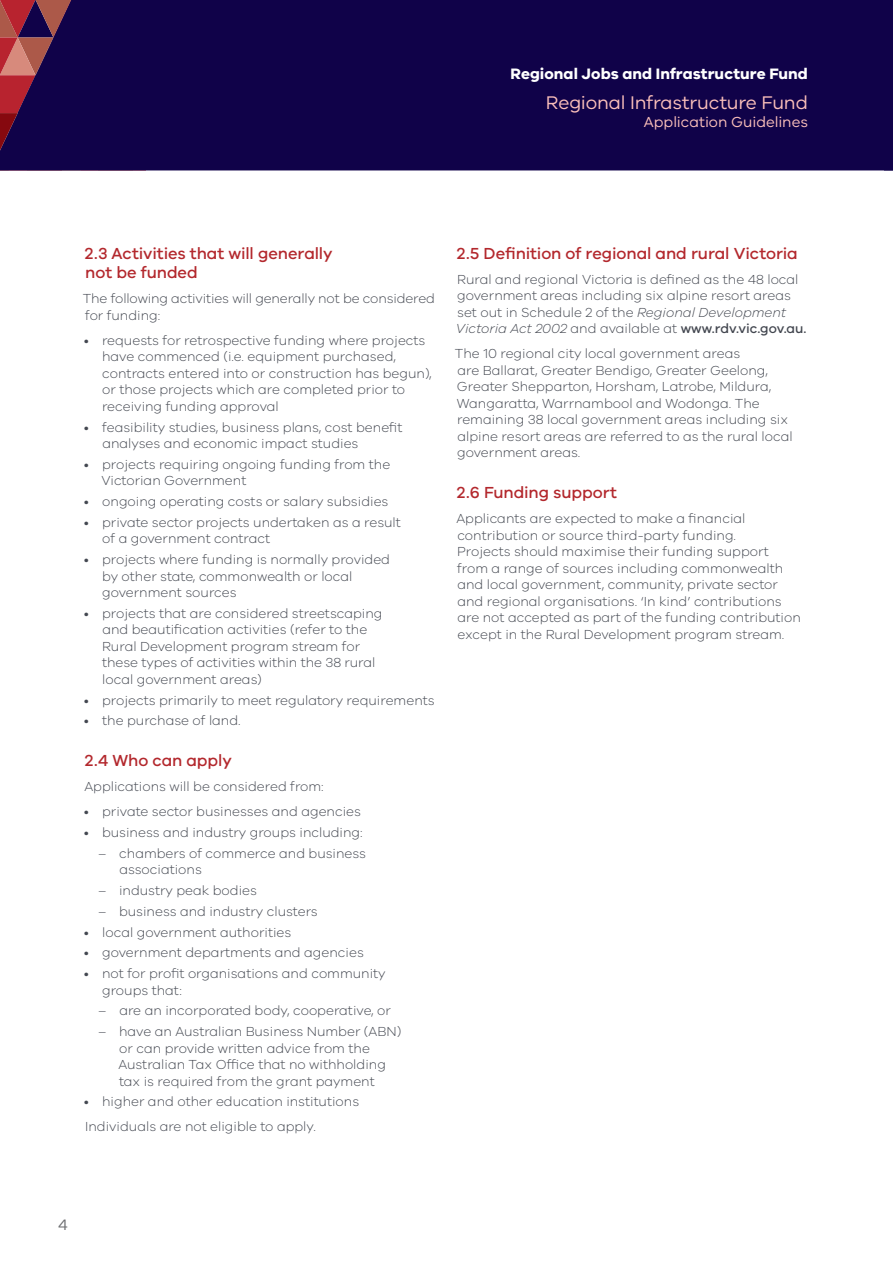
<style>
.page{position:relative;width:893px;height:1263px;background:#fff}
.page>*{position:absolute;margin:0;border:0;box-sizing:border-box;transform-origin:0 0}
.t1{font:18.9px "VIC";letter-spacing:-.01em;color:#fabfba}
.t2{font:500 16.5px/19.5px "VIC";letter-spacing:-.005em;color:#b3282d}
.t3{font:700 15.6px "VIC";letter-spacing:.005em;color:#fff}
.t4{font:15.6px "VIC";color:#6d6e71}
.t5{font:15px "VIC";color:#fabfba}
.t6{font:300 13.5px/16.5px "VIC";color:#434750}
.s1{font-style:italic}
.s2{font-weight:500}
</style>
<div class="page">
<div style="left:0;top:0;width:884px;height:170px;background:#100249"></div>
<div style="left:884px;top:0;width:9px;height:170px;background:#100249"></div>
<p class="t3" style="left:510px;top:64px;width:299px">Regional Jobs and Infrastructure Fund</p>
<h1 class="t1" style="left:546px;top:91px;width:264px">Regional Infrastructure Fund</h1>
<p class="t5" style="left:644px;top:113px;width:166px">Application Guidelines</p>
<p class="t2" style="left:85px;top:243px;width:249px">2.3 Activities that will generally not be funded</p>
<p class="t6" style="left:83px;top:290px;width:354px">The following activities will generally not be considered for funding:</p>
<p class="t6" style="left:102px;top:332px;width:331px;text-indent:-18px">• requests for retrospective funding where projects have commenced (i.e. equipment purchased, contracts entered into or construction has begun), or those projects which are completed prior to receiving funding approval</p>
<p class="t6" style="left:102px;top:418px;width:302px;text-indent:-19px">• feasibility studies, business plans, cost benefit analyses and economic impact studies</p>
<p class="t6" style="left:101px;top:456px;width:290px;text-indent:-17px">• projects requiring ongoing funding from the<br>Victorian Government</p>
<p class="t6" style="left:84px;top:493px;width:306px">• ongoing operating costs or salary subsidies</p>
<p class="t6" style="left:102px;top:514px;width:300px;text-indent:-18px">• private sector projects undertaken as a result of a government contract</p>
<p class="t6" style="left:102px;top:551px;width:289px;text-indent:-18px">• projects where funding is normally provided by other state, commonwealth or local government sources</p>
<p class="t6" style="left:102px;top:605px;width:282px;text-indent:-18px">• projects that are considered streetscaping and beautification activities (refer to the Rural Development program stream for these types of activities within the 38 rural local government areas)</p>
<p class="t6" style="left:84px;top:691px;width:352px">• projects primarily to meet regulatory requirements</p>
<p class="t6" style="left:84px;top:712px;width:158px">• the purchase of land.</p>
<p class="t2" style="left:85px;top:750px;width:148px">2.4 Who can apply</p>
<p class="t6" style="left:84px;top:778px;width:241px">Applications will be considered from:</p>
<p class="t6" style="left:84px;top:803px;width:279px">• private sector businesses and agencies</p>
<p class="t6" style="left:84px;top:824px;width:280px">• business and industry groups including:</p>
<p class="t6" style="left:119px;top:844px;width:248px;text-indent:-21px">– chambers of commerce and business associations</p>
<p class="t6" style="left:98px;top:882px;width:160px">– industry peak bodies</p>
<p class="t6" style="left:98px;top:902px;width:221px">– business and industry clusters</p>
<p class="t6" style="left:84px;top:923px;width:209px">• local government authorities</p>
<p class="t6" style="left:84px;top:944px;width:281px">• government departments and agencies</p>
<p class="t6" style="left:102px;top:965px;width:285px;text-indent:-18px">• not for profit organisations and community groups that:</p>
<p class="t6" style="left:98px;top:1002px;width:294px">– are an incorporated body, cooperative, or</p>
<p class="t6" style="left:118px;top:1023px;width:284px;text-indent:-20px">– have an Australian Business Number (ABN) or can provide written advice from the Australian Tax Office that no withholding tax is required from the grant payment</p>
<p class="t6" style="left:84px;top:1089px;width:277px;line-height:25px">• higher and other education institutions<br>Individuals are not eligible to apply.</p>
<p class="t2" style="left:457px;top:243px;width:342px">2.5 Definition of regional and rural Victoria</p>
<p class="t6" style="left:456px;top:271px;width:352px">Rural and regional Victoria is defined as the 48 local government areas including six alpine resort areas set out in Schedule 2 of the <span class="s1">Regional Development Victoria Act 2002</span> and available at <span class="s2">www.rdv.vic.gov.au.</span></p>
<p class="t6" style="left:455px;top:345px;width:339px">The 10 regional city local government areas<br>are Ballarat, Greater Bendigo, Greater Geelong, Greater Shepparton, Horsham, Latrobe, Mildura, Wangaratta, Warrnambool and Wodonga. The remaining 38 local government areas including six alpine resort areas are referred to as the rural local government areas.</p>
<p class="t2" style="left:457px;top:482px;width:162px">2.6 Funding support</p>
<p class="t6" style="left:456px;top:510px;width:346px">Applicants are expected to make a financial contribution or source third-party funding.<br>Projects should maximise their funding support from a range of sources including commonwealth and local government, community, private sector and regional organisations. ‘In kind’ contributions are not accepted as part of the funding contribution except in the Rural Development program stream.</p>
<p class="t4" style="left:58px;top:1215px;width:11px">4</p>
</div>
